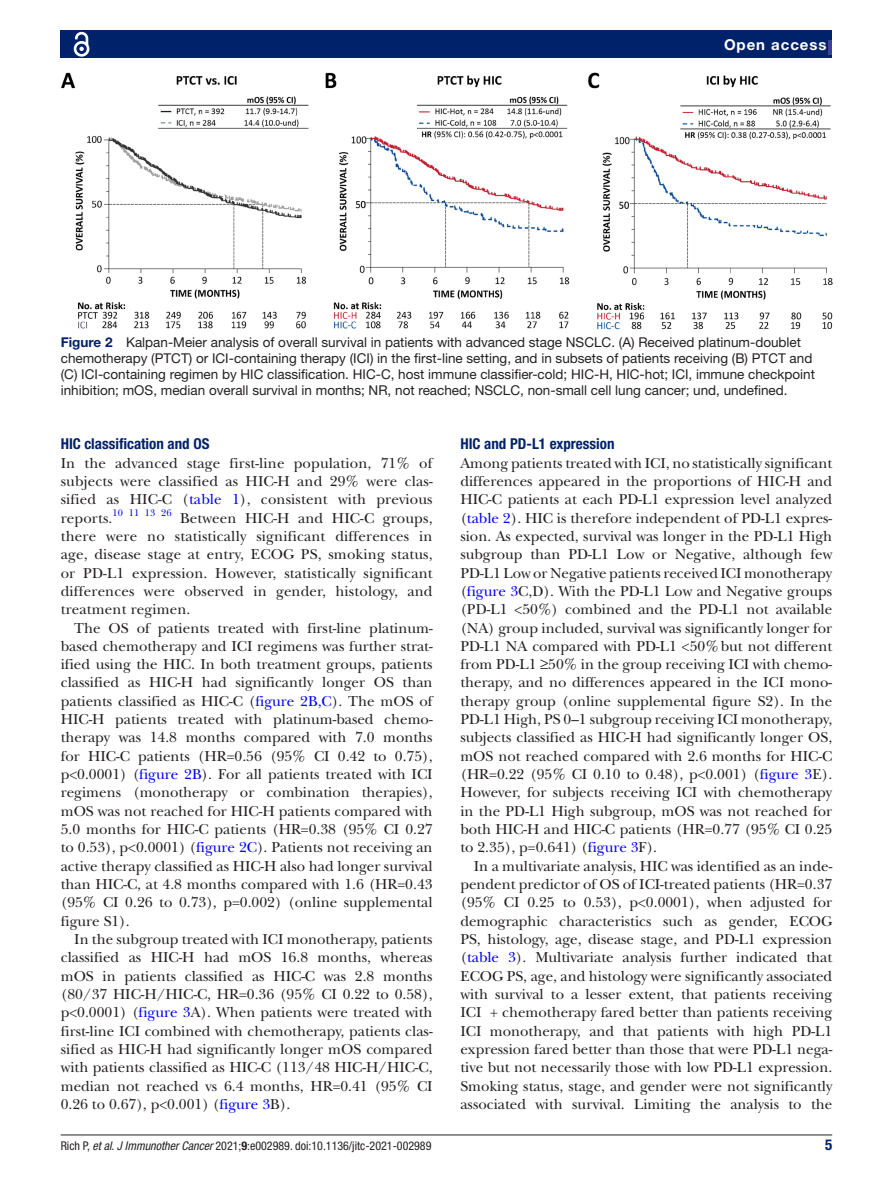
<style>
.page{position:relative;width:893px;height:1191px;background:#fff}
.page>*{position:absolute;margin:0;border:0;box-sizing:border-box;transform-origin:0 0}
.t1{font:15px/18.3px "New Baskerville";color:#231f20;text-align:justify}
.t2{font:700 condensed 15px "Helvetica Neue LT Std";color:#00226b}
.t3{font:700 15px "Helvetica Neue LT Std";letter-spacing:.065em;color:#fff}
.t4{font:13.5px/16.2px "Helvetica Neue LT Std";color:#231f20}
.t5{font:condensed 12px "Helvetica Neue LT Std";color:#231f20}
.t6{font:9.9px "New Baskerville";letter-spacing:.01em;color:#00f}
.s1{font-weight:700;color:#00226b}
.s2{color:#00f}
.s3{font-style:italic}
.s4{font-weight:700}
</style>
<div class="page">
<hr style="left:61px;top:1134px;width:771px;height:1px;background:#231f20">
<div style="left:61px;top:31px;width:771px;height:27px;background:#00226b"></div>
<hr style="left:828px;top:40px;width:4px;height:15px;background:#414099">
<svg style="left:73px;top:31px;width:17px;height:26px"></svg>
<img style="left:61px;top:73px;width:771px;height:256px">
<p class="t3" style="left:724px;top:35px;width:104px">Open access</p>
<p class="t4" style="left:61px;top:334px;width:756px"><span class="s1">Figure 2</span> Kalpan-Meier analysis of overall survival in patients with advanced stage NSCLC. (A) Received platinum-doublet chemotherapy (PTCT) or ICI-containing therapy (ICI) in the first-line setting, and in subsets of patients receiving (B) PTCT and (C) ICI-containing regimen by HIC classification. HIC-C, host immune classifier-cold; HIC-H, HIC-hot; ICI, immune checkpoint inhibition; mOS, median overall survival in months; NR, not reached; NSCLC, non-small cell lung cancer; und, undefined.</p>
<p class="t2" style="left:61px;top:435px;width:150px">HIC classification and OS</p>
<p class="t1" style="left:61px;top:454px;width:373px">In the advanced stage first-line population, 71% of subjects were classified as HIC-H and 29% were clas&shy;sified as HIC-C (<span class="s2">table 1</span>), consistent with previous reports.</p>
<p class="t6" style="left:113px;top:507px;width:60px">10 11 13 26</p>
<p class="t1" style="left:61px;top:508px;width:373px;text-indent:119px">Between HIC-H and HIC-C groups, there were no statistically significant differences in age, disease stage at entry, ECOG PS, smoking status, or PD-L1 expression. However, statistically significant differences were observed in gender, histology, and treatment regimen.</p>
<p class="t1" style="left:61px;top:618px;width:373px;text-indent:13px">The OS of patients treated with first-line platinum&shy;based chemotherapy and ICI regimens was further strat&shy;ified using the HIC. In both treatment groups, patients classified as HIC-H had significantly longer OS than patients classified as HIC-C (<span class="s2">figure 2B,C</span>). The mOS of HIC-H patients treated with platinum-based chemo&shy;therapy was 14.8 months compared with 7.0 months for HIC-C patients (HR=0.56 (95% CI 0.42 to 0.75), p&lt;0.0001) (<span class="s2">figure 2B</span>). For all patients treated with ICI regimens (monotherapy or combination therapies), mOS was not reached for HIC-H patients compared with 5.0 months for HIC-C patients (HR=0.38 (95% CI 0.27 to 0.53), p&lt;0.0001) (<span class="s2">figure 2C</span>). Patients not receiving an active therapy classified as HIC-H also had longer survival than HIC-C, at 4.8 months compared with 1.6 (HR=0.43 (95% CI 0.26 to 0.73), p=0.002) (online supplemental figure S1).</p>
<p class="t1" style="left:61px;top:930px;width:373px;text-indent:14px">In the subgroup treated with ICI monotherapy, patients classified as HIC-H had mOS 16.8 months, whereas mOS in patients classified as HIC-C was 2.8 months (80/37 HIC-H/HIC-C, HR=0.36 (95% CI 0.22 to 0.58), p&lt;0.0001) (<span class="s2">figure 3</span>A). When patients were treated with first-line ICI combined with chemotherapy, patients clas&shy;sified as HIC-H had significantly longer mOS compared with patients classified as HIC-C (113/48 HIC-H/HIC-C, median not reached vs 6.4 months, HR=0.41 (95% CI 0.26 to 0.67), p&lt;0.001) (<span class="s2">figure 3</span>B).</p>
<p class="t2" style="left:460px;top:435px;width:156px">HIC and PD-L1 expression</p>
<p class="t1" style="left:460px;top:454px;width:373px">Among patients treated with ICI, no statistically significant differences appeared in the proportions of HIC-H and HIC-C patients at each PD-L1 expression level analyzed (<span class="s2">table 2</span>). HIC is therefore independent of PD-L1 expres&shy;sion. As expected, survival was longer in the PD-L1 High subgroup than PD-L1 Low or Negative, although few PD-L1 Low or Negative patients received ICI monotherapy (<span class="s2">figure 3</span>C,D). With the PD-L1 Low and Negative groups (PD-L1 &lt;50%) combined and the PD-L1 not available (NA) group included, survival was significantly longer for PD-L1 NA compared with PD-L1 &lt;50%but not different from PD-L1 ≥50% in the group receiving ICI with chemo&shy;therapy, and no differences appeared in the ICI mono&shy;therapy group (online supplemental figure S2). In the PD-L1 High, PS 0–1 subgroup receiving ICI monotherapy, subjects classified as HIC-H had significantly longer OS, mOS not reached compared with 2.6 months for HIC-C (HR=0.22 (95% CI 0.10 to 0.48), p&lt;0.001) (<span class="s2">figure 3</span>E).<br>However, for subjects receiving ICI with chemotherapy in the PD-L1 High subgroup, mOS was not reached for both HIC-H and HIC-C patients (HR=0.77 (95% CI 0.25 to 2.35), p=0.641) (<span class="s2">figure 3</span>F).</p>
<p class="t1" style="left:460px;top:856px;width:373px;text-indent:14px">In a multivariate analysis, HIC was identified as an inde&shy;pendent predictor of OS of ICI-treated patients (HR=0.37 (95% CI 0.25 to 0.53), p&lt;0.0001), when adjusted for demographic characteristics such as gender, ECOG PS, histology, age, disease stage, and PD-L1 expression (<span class="s2">table 3</span>). Multivariate analysis further indicated that ECOG PS, age, and histology were significantly associated with survival to a lesser extent, that patients receiving ICI + chemotherapy fared better than patients receiving ICI monotherapy, and that patients with high PD-L1 expression fared better than those that were PD-L1 nega&shy;tive but not necessarily those with low PD-L1 expression.<br>Smoking status, stage, and gender were not significantly associated with survival. Limiting the analysis to the</p>
<p class="t5" style="left:61px;top:1138px;width:372px">Rich P, <span class="s3">et al</span>. <span class="s3">J Immunother Cancer</span> 2021;<span class="s4">9</span>:e002989. doi:10.1136/jitc-2021-002989</p>
<p class="t2" style="left:825px;top:1135px;width:9px">5</p>
</div>
